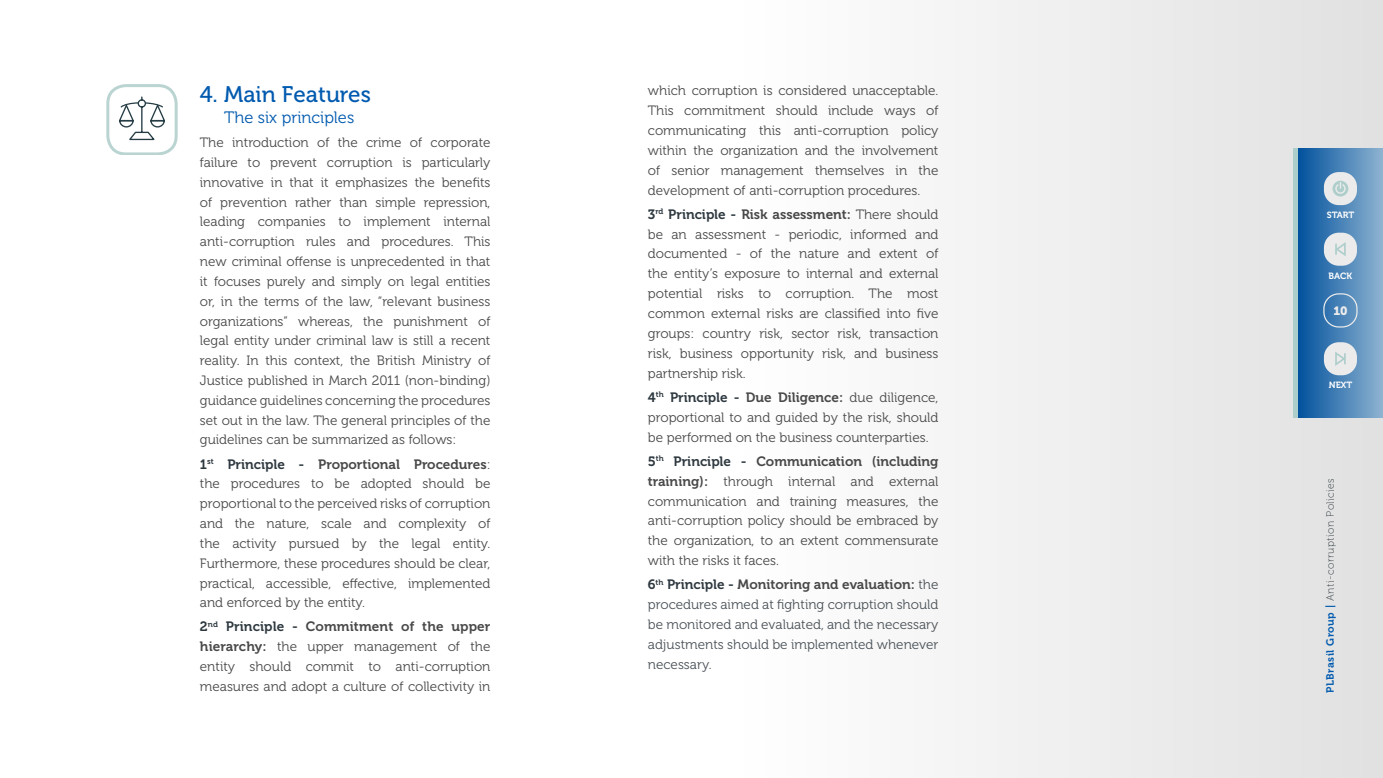
<style>
.page{position:relative;width:1383px;height:778px;background:#fff}
.page>*{position:absolute;margin:0;border:0;box-sizing:border-box;transform-origin:0 0}
.t1{font:22.5px "Museo 500";color:#005aaf}
.t2{font:16.5px "Museo 300";color:#005aaf}
.t3{font:13.5px/19.8px "Museo 300";color:#484848;text-align:justify}
.t4{font:13.5px/19.8px "Museo 300";color:#4a5157;text-align:justify}
.t5{font:12px "Museo 900";color:#ebebeb}
.t6{font:10.5px "Museo 100";letter-spacing:.05em;color:#2d383f}
.t7{font:9px "Museo 700";color:#fff}
.s1{font-family:"Museo 700";color:#2d383f}
.s2{font-family:"Museo 700"}
.s3{font-family:"Museo 700";color:#484848}
.s4{font-family:"Museo 700";color:#005aaf}
</style>
<div class="page">
<div style="left:502px;top:0;width:880px;height:778px;background:linear-gradient(to right,#fff,#e3e3e3)"></div>
<div style="left:1297px;top:149px;width:85px;height:269px;background:linear-gradient(to right,#01519d,#8fb3d0)"></div>
<hr style="left:1293px;top:149px;width:4px;height:269px;background:#aececb">
<div style="left:1323px;top:342px;width:33px;height:33px;background:#ebebeb;border-radius:15px"></div>
<svg style="left:1335px;top:352px;width:10px;height:14px"></svg>
<div style="left:1323px;top:233px;width:33px;height:33px;background:#ebebeb;border-radius:15px"></div>
<svg style="left:1335px;top:243px;width:10px;height:13px"></svg>
<div style="left:106px;top:84px;width:71px;height:71px;border:3px solid #bad4d1;border-radius:18px"></div>
<svg style="left:119px;top:96px;width:46px;height:45px"></svg>
<div style="left:1323px;top:172px;width:33px;height:33px;background:#ebebeb;border-radius:15px"></div>
<svg style="left:1332px;top:181px;width:16px;height:15px"></svg>
<div style="left:1323px;top:293px;width:34px;height:34px;border:1px solid #ebebeb;border-radius:15px"></div>
<p class="t1" style="left:200px;top:82px;width:172px">4. Main Features</p>
<p class="t2" style="left:224px;top:108px;width:132px">The six principles</p>
<p class="t3" style="left:200px;top:133px;width:292px">The introduction of the crime of corporate failure to prevent corruption is particularly innovative in that it emphasizes the benefits of prevention rather than simple repression, leading companies to implement internal anti-corruption rules and procedures. This new criminal offense is unprecedented in that it focuses purely and simply on legal entities or, in the terms of the law, “relevant business organizations” whereas, the punishment of legal entity under criminal law is still a recent reality. In this context, the British Ministry of Justice published in March 2011 (non-binding) guidance guidelines concerning the procedures set out in the law. The general principles of the guidelines can be summarized as follows:</p>
<p class="t3" style="left:200px;top:454px;width:292px"><span class="s1">1</span><sup>st</sup> <span class="s1">Principle -</span> <span class="s2">Proportional Procedures</span>: the procedures to be adopted should be proportional to the perceived risks of corruption and the nature, scale and complexity of the activity pursued by the legal entity.<br>Furthermore, these procedures should be clear, practical, accessible, effective, implemented and enforced by the entity.</p>
<p class="t3" style="left:200px;top:617px;width:292px"><span class="s1">2</span><sup>nd</sup> <span class="s1">Principle -</span> <span class="s2">Commitment of the upper hierarchy:</span> the upper management of the entity should commit to anti-corruption measures and adopt a culture of collectivity in</p>
<p class="t3" style="left:648px;top:81px;width:292px">which corruption is considered unacceptable.<br>This commitment should include ways of communicating this anti-corruption policy within the organization and the involvement of senior management themselves in the development of anti-corruption procedures.</p>
<p class="t3" style="left:648px;top:204px;width:292px"><span class="s1">3</span><sup>rd</sup> <span class="s1">Principle -</span> <span class="s2">Risk assessment:</span> There should be an assessment - periodic, informed and documented - of the nature and extent of the entity’s exposure to internal and external potential risks to corruption. The most common external risks are classified into five groups: country risk, sector risk, transaction risk, business opportunity risk, and business partnership risk.</p>
<p class="t3" style="left:648px;top:387px;width:292px"><span class="s1">4</span><sup>th</sup> <span class="s1">Principle -</span> <span class="s2">Due Diligence:</span> due diligence, proportional to and guided by the risk, should be performed on the business counterparties.</p>
<p class="t3" style="left:648px;top:451px;width:292px"><span class="s1">5</span><sup>th</sup> <span class="s1">Principle -</span> <span class="s2">Communication (including training):</span> through internal and external communication and training measures, the anti-corruption policy should be embraced by the organization, to an extent commensurate with the risks it faces.</p>
<p class="t4" style="left:648px;top:575px;width:292px"><span class="s1">6</span><sup>th</sup> <span class="s1">Principle -</span> <span class="s3">Monitoring and evaluation:</span> the procedures aimed at fighting corruption should be monitored and evaluated, and the necessary adjustments should be implemented whenever necessary.</p>
<p class="t7" style="left:1326px;top:210px;width:29px">START</p>
<p class="t7" style="left:1328px;top:270px;width:25px">BACK</p>
<p class="t5" style="left:1333px;top:304px;width:16px">10</p>
<p class="t7" style="left:1328px;top:380px;width:25px">NEXT</p>
<p class="t6" style="left:1324px;top:693px;width:216px;rotate:-90deg"><span class="s4">PLBrasil Group |</span> Anti-corruption Policies</p>
</div>
